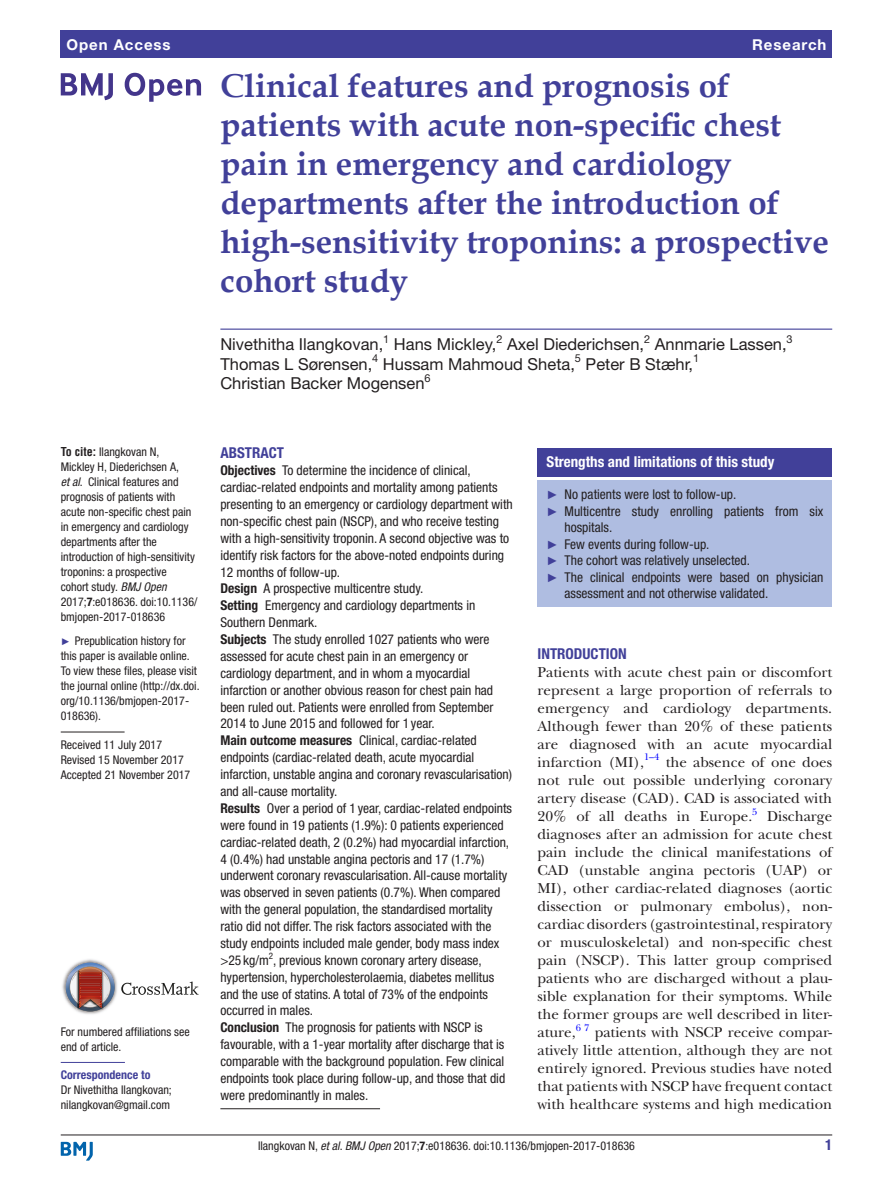
<style>
.page{position:relative;width:893px;height:1191px;background:#fff}
.page>*{position:absolute;margin:0;border:0;box-sizing:border-box;transform-origin:0 0}
.t1{font:700 33px/39px "Book Antiqua";color:#414099}
.t2{font:16.5px "Helvetica Neue LT Std";color:#231f20}
.t3{font:15px/18px "New Baskerville";color:#231f20;text-align:justify}
.t4{font:700 condensed 15px "Helvetica Neue LT Std";color:#fff}
.t5{font:700 condensed 15px "Helvetica Neue LT Std";color:#414099}
.t6{font:700 15px "Helvetica Neue LT Std";letter-spacing:.065em;color:#fff}
.t7{font:condensed 13.5px/16.8px "Helvetica Neue LT Std";color:#231f20}
.t8{font:condensed 12px/15px "Helvetica Neue LT Std";color:#231f20}
.t9{font:700 condensed 12px "Helvetica Neue LT Std";color:#414099}
.t10{font:10.95px "Helvetica Neue LT Std";color:#231f20}
.t11{font:9.9px "New Baskerville";color:#00f}
.t12{font:condensed 9px "Helvetica Neue LT Std";color:#231f20}
.s1{font-family:"Helvetica LT Std";font-weight:700}
.s2{font-style:italic}
.s3{font-weight:700}
.s4{font-family:"Arial";font-stretch:normal;font-size:9.75px;color:#414099}
.s5{font-family:"Arial";font-stretch:normal;font-size:12px;color:#414099}
</style>
<div class="page">
<hr style="left:61px;top:1134px;width:771px;height:1px;background:#231f20">
<svg style="left:61px;top:1141px;width:32px;height:19px"></svg>
<div style="left:61px;top:31px;width:771px;height:27px;background:#414099"></div>
<hr style="left:220px;top:1108px;width:160px;height:1px;background:#231f20">
<hr style="left:220px;top:328px;width:612px;height:2px;background:#414099">
<hr style="left:61px;top:731px;width:64px;height:1px;background:#231f20">
<hr style="left:61px;top:1062px;width:64px;height:1px;background:#414099">
<svg style="left:61px;top:73px;width:52px;height:27px"></svg>
<svg style="left:125px;top:73px;width:76px;height:29px"></svg>
<img style="left:62px;top:959px;width:55px;height:55px">
<svg style="left:66px;top:962px;width:49px;height:49px;background:#a78689"></svg>
<svg style="left:121px;top:981px;width:78px;height:13px"></svg>
<div style="left:538px;top:448px;width:294px;height:28px;background:#414099"></div>
<div style="left:538px;top:480px;width:294px;height:127px;background:#afbde1"></div>
<p class="t6" style="left:66px;top:35px;width:106px">Open Access</p>
<p class="t6" style="left:752px;top:35px;width:76px">Research</p>
<h1 class="t1" style="left:220px;top:66px;width:610px">Clinical features and prognosis of patients with acute non-specific chest pain in emergency and cardiology departments after the introduction of high-sensitivity troponins: a prospective cohort study</h1>
<p class="t2" style="left:220px;top:335px;width:164px">Nivethitha Ilangkovan,</p>
<p class="t10" style="left:383px;top:332px;width:8px">1</p>
<p class="t2" style="left:394px;top:335px;width:104px">Hans Mickley,</p>
<p class="t10" style="left:496px;top:332px;width:8px">2</p>
<p class="t2" style="left:507px;top:335px;width:139px">Axel Diederichsen,</p>
<p class="t10" style="left:644px;top:332px;width:8px">2</p>
<p class="t2" style="left:655px;top:335px;width:133px">Annmarie Lassen,</p>
<p class="t10" style="left:787px;top:332px;width:8px">3</p>
<p class="t2" style="left:220px;top:354px;width:153px">Thomas L Sørensen,</p>
<p class="t10" style="left:372px;top:352px;width:8px">4</p>
<p class="t2" style="left:383px;top:354px;width:193px">Hussam Mahmoud Sheta,</p>
<p class="t10" style="left:575px;top:352px;width:8px">5</p>
<p class="t2" style="left:586px;top:354px;width:109px">Peter B Stæhr,</p>
<p class="t10" style="left:693px;top:352px;width:8px">1</p>
<p class="t2" style="left:220px;top:374px;width:206px">Christian Backer Mogensen</p>
<p class="t10" style="left:425px;top:371px;width:8px">6</p>
<p class="t8" style="left:61px;top:444px;width:138px"><span class="s1">To cite:</span> Ilangkovan N,<br>Mickley H, Diederichsen A,<br><span class="s2">et al</span>. Clinical features and prognosis of patients with acute non-specific chest pain in emergency and cardiology departments after the introduction of high-sensitivity troponins: a prospective cohort study. <span class="s2">BMJ Open<br></span>2017;<span class="s3">7</span>:e018636. doi:10.1136/ bmjopen-2017-018636</p>
<p class="t8" style="left:61px;top:633px;width:140px"><span class="s4">►</span> Prepublication history for this paper is available online.<br>To view these files, please visit the journal online (http://dx.doi. org/10.1136/bmjopen-2017-<br>018636).</p>
<p class="t8" style="left:61px;top:737px;width:131px">Received 11 July 2017<br>Revised 15 November 2017<br>Accepted 21 November 2017</p>
<p class="t8" style="left:61px;top:1024px;width:130px">For numbered affiliations see end of article.</p>
<p class="t9" style="left:61px;top:1067px;width:91px">Correspondence to</p>
<p class="t8" style="left:61px;top:1082px;width:113px">Dr Nivethitha Ilangkovan; nilangkovan@gmail.com</p>
<p class="t5" style="left:220px;top:444px;width:65px">Abstract</p>
<p class="t7" style="left:220px;top:462px;width:294px"><span class="s3">Objectives</span> To determine the incidence of clinical, cardiac-related endpoints and mortality among patients presenting to an emergency or cardiology department with non-specific chest pain (NSCP), and who receive testing with a high-sensitivity troponin. A second objective was to identify risk factors for the above-noted endpoints during 12 months of follow-up.<br><span class="s3">Design</span> A prospective multicentre study.<br><span class="s3">Setting</span> Emergency and cardiology departments in Southern Denmark.<br><span class="s3">Subjects</span> The study enrolled 1027 patients who were assessed for acute chest pain in an emergency or cardiology department, and in whom a myocardial infarction or another obvious reason for chest pain had been ruled out. Patients were enrolled from September 2014 to June 2015 and followed for 1 year.<br><span class="s3">Main outcome measures</span> Clinical, cardiac-related endpoints (cardiac-related death, acute myocardial infarction, unstable angina and coronary revascularisation) and all-cause mortality.<br><span class="s3">Results</span> Over a period of 1 year, cardiac-related endpoints were found in 19 patients (1.9%): 0 patients experienced cardiac-related death, 2 (0.2%) had myocardial infarction, 4 (0.4%) had unstable angina pectoris and 17 (1.7%) underwent coronary revascularisation. All-cause mortality was observed in seven patients (0.7%). When compared with the general population, the standardised mortality ratio did not differ. The risk factors associated with the study endpoints included male gender, body mass index &gt;25 kg/m , previous known coronary artery disease,</p>
<p class="t12" style="left:269px;top:950px;width:6px">2</p>
<p class="t7" style="left:220px;top:968px;width:286px">hypertension, hypercholesterolaemia, diabetes mellitus and the use of statins. A total of 73% of the endpoints occurred in males.<br><span class="s3">Conclusion</span> The prognosis for patients with NSCP is favourable, with a 1-year mortality after discharge that is comparable with the background population. Few clinical endpoints took place during follow-up, and those that did were predominantly in males.</p>
<p class="t4" style="left:547px;top:453px;width:229px">Strengths and limitations of this study</p>
<p class="t7" style="left:547px;top:486px;width:191px"><span class="s5">►</span> No patients were lost to follow-up.</p>
<p class="t7" style="left:547px;top:502px;width:278px"><span class="s5">►</span> Multicentre study enrolling patients from six</p>
<p class="t7" style="left:565px;top:519px;width:49px">hospitals.</p>
<p class="t7" style="left:547px;top:535px;width:164px"><span class="s5">►</span> Few events during follow-up.</p>
<p class="t7" style="left:547px;top:552px;width:205px"><span class="s5">►</span> The cohort was relatively unselected.</p>
<p class="t7" style="left:547px;top:568px;width:278px"><span class="s5">►</span> The clinical endpoints were based on physician</p>
<p class="t7" style="left:565px;top:585px;width:205px">assessment and not otherwise validated.</p>
<p class="t5" style="left:538px;top:645px;width:91px">Introduction</p>
<p class="t3" style="left:538px;top:663px;width:296px">Patients with acute chest pain or discomfort represent a large proportion of referrals to emergency and cardiology departments.<br>Although fewer than 20% of these patients are diagnosed with an acute myocardial infarction (MI),</p>
<p class="t11" style="left:644px;top:751px;width:17px">1–4</p>
<p class="t3" style="left:538px;top:753px;width:296px;text-indent:128px">the absence of one does not rule out possible underlying coronary artery disease (CAD). CAD is associated with 20% of all deaths in Europe.</p>
<p class="t11" style="left:752px;top:805px;width:7px">5</p>
<p class="t3" style="left:538px;top:807px;width:296px;text-indent:230px">Discharge diagnoses after an admission for acute chest pain include the clinical manifestations of CAD (unstable angina pectoris (UAP) or MI), other cardiac-related diagnoses (aortic dissection or pulmonary embolus), non&shy;cardiac disorders (gastrointestinal, respiratory or musculoskeletal) and non-specific chest pain (NSCP). This latter group comprised patients who are discharged without a plau&shy;sible explanation for their symptoms. While the former groups are well described in liter&shy;ature,<sup>6</sup> <sup>7</sup> patients with NSCP receive compar&shy;atively little attention, although they are not entirely ignored. Previous studies have noted that patients with NSCP have frequent contact with healthcare systems and high medication</p>
<p class="t8" style="left:258px;top:1137px;width:378px">Ilangkovan N, <span class="s2">et al</span>. <span class="s2">BMJ Open</span> 2017;<span class="s3">7</span>:e018636. doi:10.1136/bmjopen-2017-018636</p>
<p class="t5" style="left:825px;top:1135px;width:9px">1</p>
</div>
